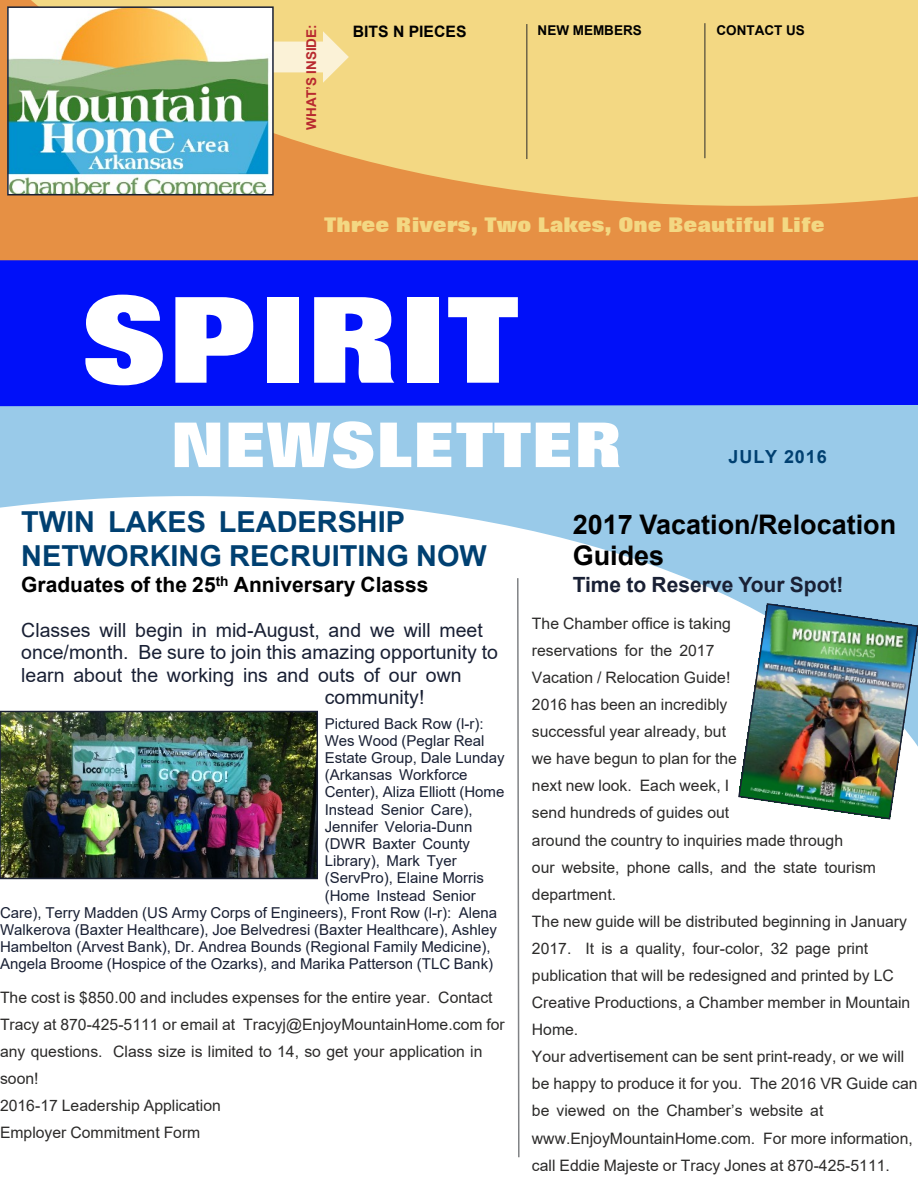
<style>
.page{position:relative;width:918px;height:1188px;background:#fff}
.page>*{position:absolute;margin:0;border:0;box-sizing:border-box;transform-origin:0 0}
.t1{font:800 120px "Folio BT";letter-spacing:-.005em;color:#fff}
.t2{font:800 62.4px "Folio BT";letter-spacing:.005em;color:#fff}
.t3{font:700 28.95px/33.2px "Arial";color:#004071}
.t4{font:700 27px/30.9px "Arial";color:#000}
.t5{font:700 21px "Arial";color:#000}
.t6{font:700 21px "Arial";color:#192034}
.t7{font:800 20.25px "Folio BT";color:#f3d883}
.t8{font:19.5px "Arial";color:#192034}
.t9{font:700 18px "Arial";letter-spacing:.05em;color:#004071}
.t10{font:15.75px/27.2px "Arial";color:#2c2b2a}
.t11{font:700 15.75px "Arial";color:#000}
.t12{font:15px "Arial";color:#192034}
.t13{font:700 13.5px "Arial";color:#000}
.t14{font:700 13.5px "Arial";color:#b8292f}
</style>
<div class="page">
<div style="left:0;top:249px;width:918px;height:177px;background:#0010f9"></div>
<svg style="left:0;top:0;width:918px;height:260px;background:#eebe6c"></svg>
<svg style="left:0;top:405px;width:918px;height:306px"></svg>
<hr style="left:526px;top:24px;width:1px;height:135px;background:#2c2b2a">
<hr style="left:705px;top:23px;width:1px;height:135px;background:#2c2b2a">
<svg style="left:516px;top:577px;width:4px;height:581px"></svg>
<svg style="left:274px;top:31px;width:75px;height:52px;background:#f7e6b1"></svg>
<img style="left:737px;top:602px;width:181px;height:218px">
<img style="left:10px;top:9px;width:261px;height:183px">
<div style="left:7px;top:6px;width:267px;height:189px;border:2px solid #192034"></div>
<img style="left:3px;top:714px;width:312px;height:162px">
<div style="left:0;top:711px;width:318px;height:168px;border:2px solid #192034"></div>
<p class="t14" style="left:306px;top:130px;width:107px;rotate:-90deg">WHAT’S INSIDE:</p>
<p class="t11" style="left:353px;top:26px;width:115px">BITS N PIECES</p>
<p class="t13" style="left:538px;top:25px;width:106px">NEW MEMBERS</p>
<p class="t13" style="left:716px;top:25px;width:90px">CONTACT US</p>
<p class="t7" style="left:324px;top:216px;width:502px">Three Rivers, Two Lakes, One Beautiful Life</p>
<h1 class="t1" style="left:80px;top:292px;width:440px">SPIRIT</h1>
<h2 class="t2" style="left:171px;top:420px;width:454px">NEWSLETTER</h2>
<p class="t9" style="left:729px;top:450px;width:100px">JULY 2016</p>
<h3 class="t3" style="left:21px;top:508px;width:467px">TWIN LAKES LEADERSHIP<br>NETWORKING RECRUITING NOW</h3>
<h3 class="t5" style="left:21px;top:577px;width:409px">Graduates of the 25<sup>th</sup> Anniversary Classs</h3>
<p class="t8" style="left:21px;top:623px;width:463px">Classes will begin in mid-August, and we will meet</p>
<p class="t8" style="left:21px;top:645px;width:478px">once/month. Be sure to join this amazing opportunity to</p>
<p class="t8" style="left:21px;top:668px;width:442px">learn about the working ins and outs of our own</p>
<p class="t8" style="left:325px;top:690px;width:101px">community!</p>
<p class="t12" style="left:325px;top:718px;width:161px">Pictured Back Row (l-r):</p>
<p class="t12" style="left:325px;top:735px;width:161px">Wes Wood (Peglar Real</p>
<p class="t12" style="left:325px;top:752px;width:181px">Estate Group, Dale Lunday</p>
<p class="t12" style="left:325px;top:769px;width:144px">(Arkansas Workforce</p>
<p class="t12" style="left:325px;top:786px;width:181px">Center), Aliza Elliott (Home</p>
<p class="t12" style="left:325px;top:804px;width:149px">Instead Senior Care),</p>
<p class="t12" style="left:325px;top:821px;width:149px">Jennifer Veloria-Dunn</p>
<p class="t12" style="left:325px;top:838px;width:147px">(DWR Baxter County</p>
<p class="t12" style="left:325px;top:855px;width:133px">Library), Mark Tyer</p>
<p class="t12" style="left:325px;top:872px;width:161px">(ServPro), Elaine Morris</p>
<p class="t12" style="left:325px;top:890px;width:153px">(Home Instead Senior</p>
<p class="t12" style="left:0;top:907px;width:499px">Care), Terry Madden (US Army Corps of Engineers), Front Row (l-r): Alena</p>
<p class="t12" style="left:0;top:924px;width:498px">Walkerova (Baxter Healthcare), Joe Belvedresi (Baxter Healthcare), Ashley</p>
<p class="t12" style="left:0;top:941px;width:492px">Hambelton (Arvest Bank), Dr. Andrea Bounds (Regional Family Medicine),</p>
<p class="t12" style="left:0;top:958px;width:495px">Angela Broome (Hospice of the Ozarks), and Marika Patterson (TLC Bank)</p>
<p class="t10" style="left:0;top:985px;width:506px">The cost is $850.00 and includes expenses for the entire year. Contact Tracy at 870-425-5111 or email at Tracyj@EnjoyMountainHome.com for any questions. Class size is limited to 14, so get your application in soon!<br>2016-17 Leadership Application<br>Employer Commitment Form</p>
<h3 class="t4" style="left:573px;top:511px;width:325px">2017 Vacation/Relocation<br>Guides</h3>
<h3 class="t6" style="left:573px;top:577px;width:272px">Time to Reserve Your Spot!</h3>
<p class="t10" style="left:532px;top:611px;width:387px">The Chamber office is taking<br>reservations for the 2017<br>Vacation / Relocation Guide!<br>2016 has been an incredibly<br>successful year already, but<br>we have begun to plan for the<br>next new look. Each week, I<br>send hundreds of guides out<br>around the country to inquiries made through<br>our website, phone calls, and the state tourism department.<br>The new guide will be distributed beginning in January 2017. It is a quality, four-color, 32 page print publication that will be redesigned and printed by LC Creative Productions, a Chamber member in Mountain Home.<br>Your advertisement can be sent print-ready, or we will be happy to produce it for you. The 2016 VR Guide can be viewed on the Chamber’s website at www.EnjoyMountainHome.com. For more information, call Eddie Majeste or Tracy Jones at 870-425-5111.</p>
</div>
